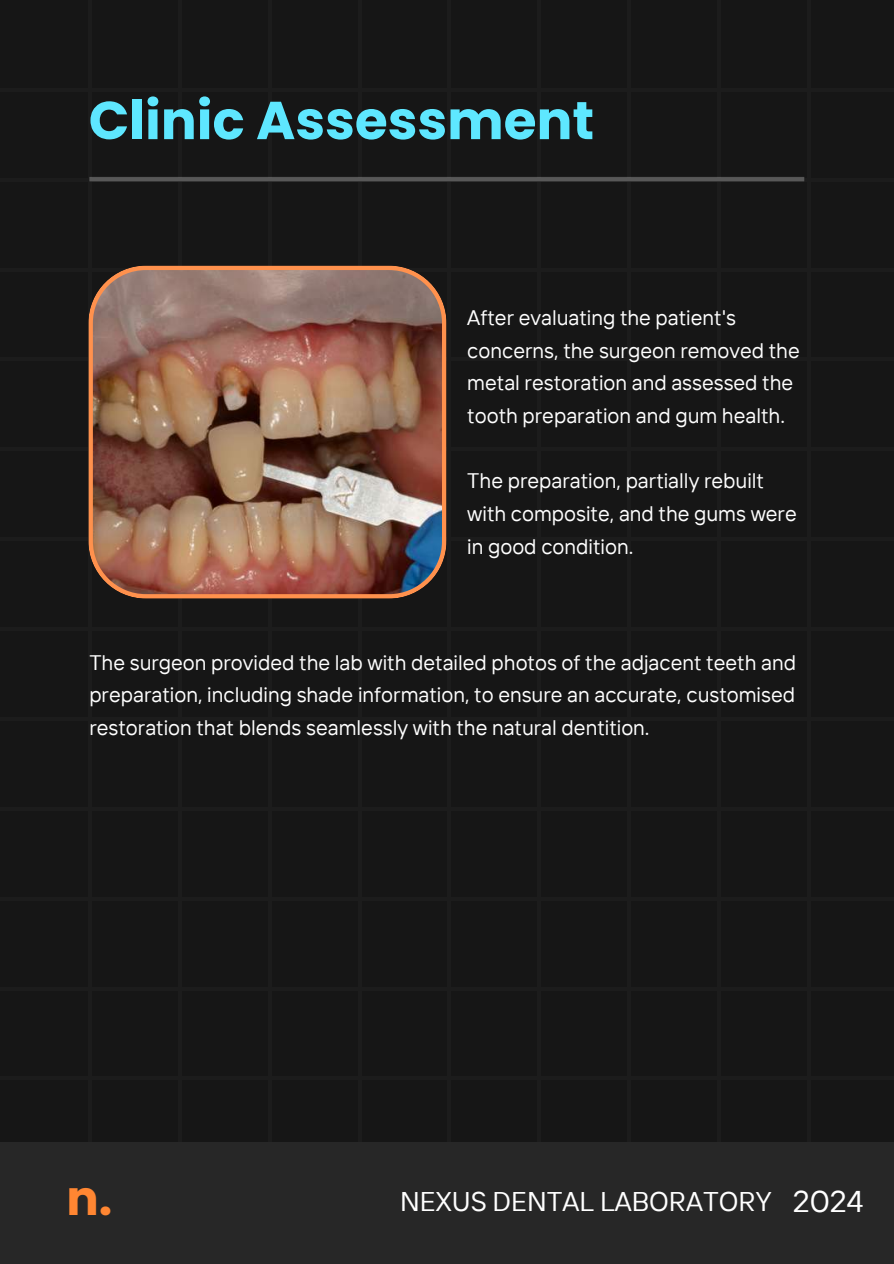
<style>
.page{position:relative;width:894px;height:1264px;background:#fff}
.page>*{position:absolute;margin:0;border:0;box-sizing:border-box;transform-origin:0 0}
.t1{font:700 53.25px "Poppins";color:#5ee7ff}
.t2{font:700 48px "Poppins";color:#ff8632}
.t3{font:27px "TT Interphases";color:#fff}
.t4{font:21px/32.7px "TT Interphases";color:#fff}
.s1{font-size:30px}
</style>
<div class="page">
<div style="left:0;top:0;width:893px;height:1263px;background:#161616"></div>
<hr style="left:88px;top:0;width:3px;height:1168px;background:#2e2e2e">
<hr style="left:178px;top:0;width:3px;height:1168px;background:#2e2e2e">
<hr style="left:268px;top:0;width:3px;height:1168px;background:#2e2e2e">
<hr style="left:358px;top:0;width:3px;height:1168px;background:#2e2e2e">
<hr style="left:447px;top:0;width:4px;height:1168px;background:#1c1c1c">
<hr style="left:537px;top:0;width:4px;height:1168px;background:#1c1c1c">
<hr style="left:627px;top:0;width:3px;height:1168px;background:#2e2e2e">
<hr style="left:717px;top:0;width:3px;height:1168px;background:#2e2e2e">
<hr style="left:807px;top:0;width:3px;height:1168px;background:#2e2e2e">
<hr style="left:0;top:1076px;width:893px;height:3px;background:#2e2e2e">
<hr style="left:0;top:986px;width:893px;height:4px;background:#1c1c1c">
<hr style="left:0;top:897px;width:893px;height:3px;background:#2e2e2e">
<hr style="left:0;top:807px;width:893px;height:3px;background:#2e2e2e">
<hr style="left:0;top:717px;width:893px;height:3px;background:#2e2e2e">
<hr style="left:0;top:627px;width:893px;height:3px;background:#2e2e2e">
<hr style="left:0;top:537px;width:893px;height:4px;background:#1c1c1c">
<hr style="left:0;top:447px;width:893px;height:4px;background:#1c1c1c">
<hr style="left:0;top:358px;width:893px;height:3px;background:#2e2e2e">
<hr style="left:0;top:268px;width:893px;height:3px;background:#2e2e2e">
<hr style="left:0;top:178px;width:893px;height:3px;background:#2e2e2e">
<hr style="left:0;top:88px;width:893px;height:3px;background:#2e2e2e">
<hr style="left:89px;top:177px;width:715px;height:4px;background:#585858">
<img style="left:88px;top:265px;width:358px;height:333px">
<div style="left:0;top:1148px;width:893px;height:115px;background:#272727"></div>
<div style="left:0;top:1142px;width:893px;height:117px;background:#272727"></div>
<h1 class="t1" style="left:89px;top:90px;width:506px">Clinic Assessment</h1>
<p class="t4" style="left:467px;top:301px;width:334px">After evaluating the patient's concerns, the surgeon removed the metal restoration and assessed the tooth preparation and gum health.</p>
<p class="t4" style="left:467px;top:464px;width:331px">The preparation, partially rebuilt with composite, and the gums were in good condition.</p>
<p class="t4" style="left:89px;top:645px;width:708px;text-align:justify">The surgeon provided the lab with detailed photos of the adjacent teeth and preparation, including shade information, to ensure an accurate, customised restoration that blends seamlessly with the natural dentition.</p>
<h2 class="t2" style="left:67px;top:1170px;width:47px">n.</h2>
<p class="t3" style="left:400px;top:1183px;width:464px">NEXUS DENTAL LABORATORY <span class="s1">2024</span></p>
<h2 class="t2" style="left:66px;top:1176px;width:47px">n.</h2>
<p class="t3" style="left:517px;top:1188px;width:347px">DR. NIGEL SUGGETT <span class="s1">2024</span></p>
</div>
